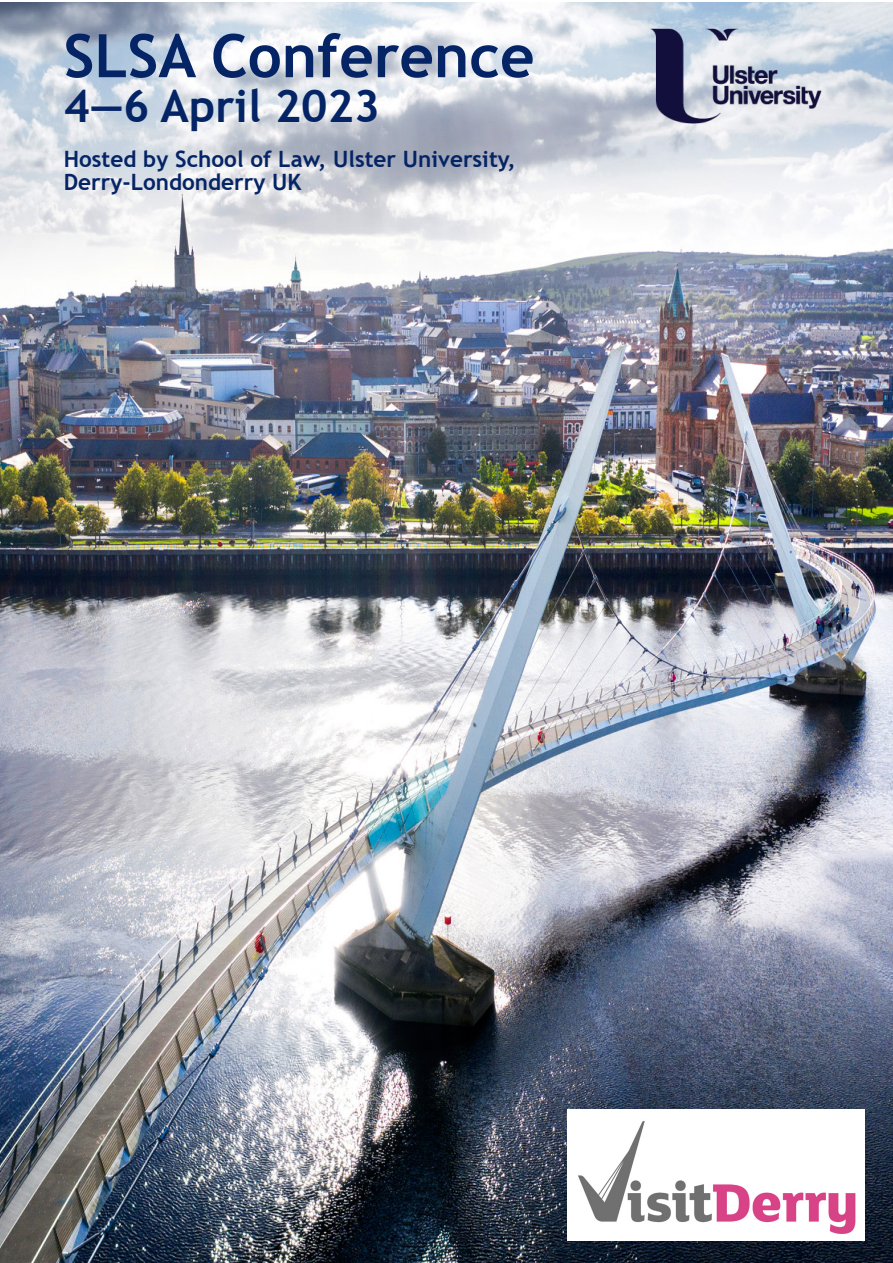
<style>
.page{position:relative;width:893px;height:1263px;background:#fff}
.page>*{position:absolute;margin:0;border:0;box-sizing:border-box;transform-origin:0 0}
.SLN_para_1{font:700 60px "Trebuchet MS";color:#052465}
.SLN_para_1-2{font:700 45px "Trebuchet MS";color:#052465}
.SLN_para_1-3{font:700 22.5px/22.5px "Trebuchet MS";color:#052465}
</style>
<div class="page">
<img style="left:0;top:2px;width:893px;height:1261px">
<img style="left:642px;top:21px;width:182px;height:105px">
<img style="left:568px;top:1109px;width:296px;height:131px">
<p class="SLN_para_1" style="left:64px;top:18px;width:472px">SLSA Conference</p>
<p class="SLN_para_1-2" style="left:64px;top:78px;width:318px">4—6 April 2023</p>
<p class="SLN_para_1-3" style="left:64px;top:148px;width:453px">Hosted by School of Law, Ulster University,<br>Derry-Londonderry UK</p>
</div>
